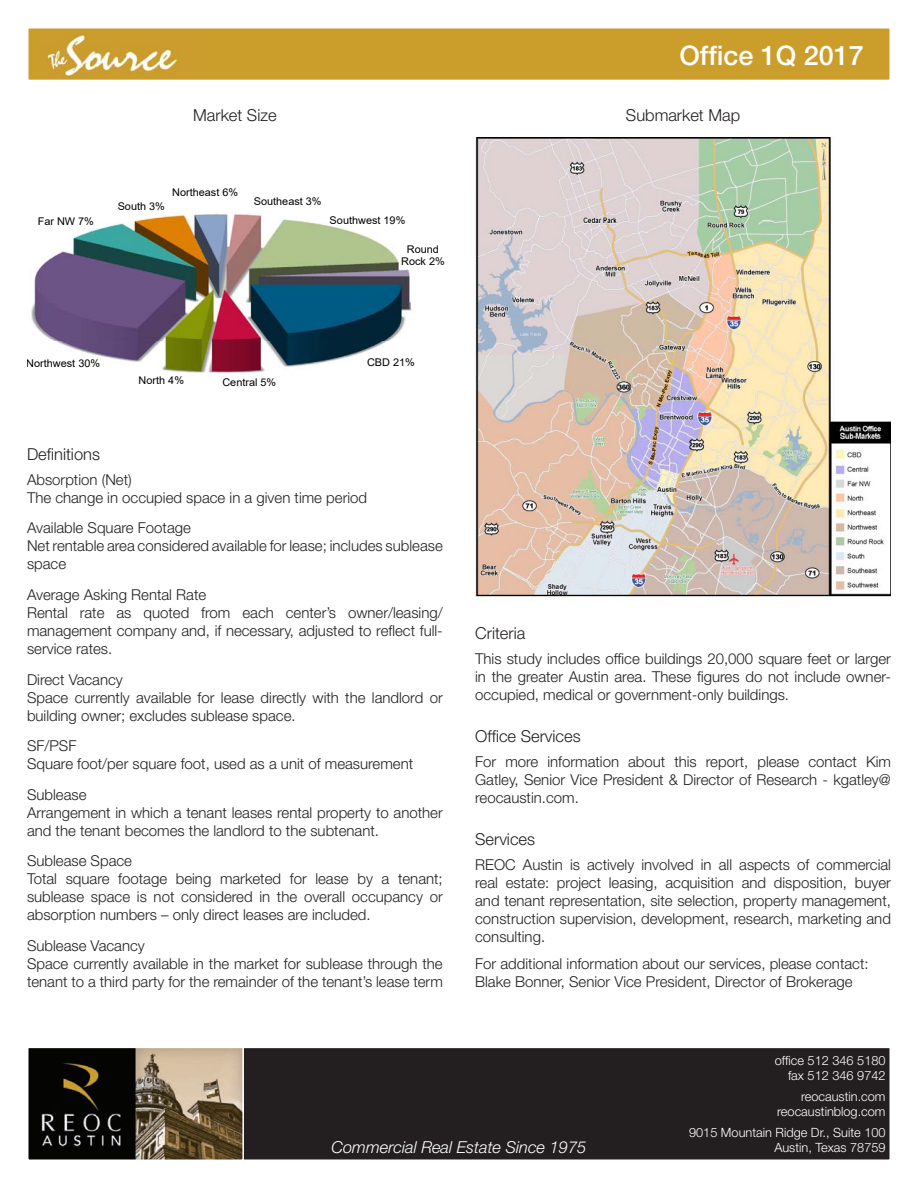
<style>
.page{position:relative;width:918px;height:1188px;background:#fff}
.page>*{position:absolute;margin:0;border:0;box-sizing:border-box;transform-origin:0 0}
.t1{font:500 27px "Helvetica Neue";color:#fff}
.t2{font:300 16.5px "Helvetica Neue";color:#231f20}
.t3{font:italic 300 16.5px "Helvetica Neue";color:#fff}
.t4{font:300 15px/18px "Helvetica Neue";color:#231f20;text-align:justify}
.t5{font:300 12.75px "Helvetica Neue";color:#fff}
.t6{font:10.65px/12.1px "Arial";color:#000;text-align:center}
</style>
<div class="page">
<div style="left:28px;top:1047px;width:862px;height:113px;background:#231f20"></div>
<div style="left:27px;top:1047px;width:864px;height:114px;border:2px solid #fff"></div>
<div style="left:27px;top:27px;width:864px;height:54px;background:#cb9e2c;border:2px solid #fff"></div>
<img style="left:30px;top:1050px;width:211px;height:108px">
<div style="left:27px;top:1047px;width:217px;height:114px;border:2px solid #fff"></div>
<img style="left:31px;top:211px;width:381px;height:162px">
<img style="left:475px;top:138px;width:416px;height:461px">
<img style="left:44px;top:34px;width:135px;height:43px">
<p class="t2" style="left:193px;top:105px;width:85px">Market Size</p>
<p class="t6" style="left:38px;top:215px;width:58px">Far NW 7%</p>
<p class="t6" style="left:118px;top:200px;width:49px">South 3%</p>
<p class="t6" style="left:172px;top:186px;width:68px">Northeast 6%</p>
<p class="t6" style="left:254px;top:195px;width:69px">Southeast 3%</p>
<p class="t6" style="left:330px;top:214px;width:77px">Southwest 19%</p>
<p class="t6" style="left:401px;top:243px;width:45px">Round<br>Rock 2%</p>
<p class="t1" style="left:679px;top:39px;width:186px">Office 1Q 2017</p>
<p class="t2" style="left:626px;top:105px;width:116px">Submarket Map</p>
<p class="t6" style="left:26px;top:357px;width:75px">Northwest 30%</p>
<p class="t6" style="left:139px;top:374px;width:47px">North 4%</p>
<p class="t6" style="left:222px;top:376px;width:55px">Central 5%</p>
<p class="t6" style="left:367px;top:356px;width:49px">CBD 21%</p>
<p class="t2" style="left:27px;top:444px;width:75px">Definitions</p>
<p class="t4" style="left:27px;top:470px;width:106px">Absorption (Net)</p>
<p class="t4" style="left:27px;top:488px;width:342px">The change in occupied space in a given time period</p>
<p class="t4" style="left:27px;top:519px;width:165px">Available Square Footage</p>
<p class="t4" style="left:27px;top:537px;width:417px">Net rentable area considered available for lease; includes sublease space</p>
<p class="t4" style="left:27px;top:585px;width:181px">Average Asking Rental Rate</p>
<p class="t4" style="left:27px;top:603px;width:417px">Rental rate as quoted from each center’s owner/leasing/ management company and, if necessary, adjusted to reflect full&shy;service rates.</p>
<p class="t4" style="left:27px;top:670px;width:97px">Direct Vacancy</p>
<p class="t4" style="left:27px;top:688px;width:417px">Space currently available for lease directly with the landlord or building owner; excludes sublease space.</p>
<p class="t4" style="left:27px;top:736px;width:51px">SF/PSF</p>
<p class="t4" style="left:27px;top:754px;width:388px">Square foot/per square foot, used as a unit of measurement</p>
<p class="t4" style="left:27px;top:785px;width:61px">Sublease</p>
<p class="t4" style="left:27px;top:803px;width:417px">Arrangement in which a tenant leases rental property to another and the tenant becomes the landlord to the subtenant.</p>
<p class="t4" style="left:27px;top:852px;width:107px">Sublease Space</p>
<p class="t4" style="left:27px;top:870px;width:417px">Total square footage being marketed for lease by a tenant; sublease space is not considered in the overall occupancy or absorption numbers – only direct leases are included.</p>
<p class="t4" style="left:27px;top:936px;width:119px">Sublease Vacancy</p>
<p class="t4" style="left:27px;top:954px;width:417px">Space currently available in the market for sublease through the tenant to a third party for the remainder of the tenant’s lease term</p>
<p class="t2" style="left:475px;top:623px;width:52px">Criteria</p>
<p class="t4" style="left:475px;top:649px;width:417px">This study includes office buildings 20,000 square feet or larger in the greater Austin area. These figures do not include owner&shy;occupied, medical or government-only buildings.</p>
<p class="t2" style="left:475px;top:726px;width:107px">Office Services</p>
<p class="t4" style="left:475px;top:753px;width:417px">For more information about this report, please contact Kim Gatley, Senior Vice President &amp; Director of Research - kgatley@ reocaustin.com.</p>
<p class="t2" style="left:475px;top:830px;width:61px">Services</p>
<p class="t4" style="left:475px;top:856px;width:417px">REOC Austin is actively involved in all aspects of commercial real estate: project leasing, acquisition and disposition, buyer and tenant representation, site selection, property management, construction supervision, development, research, marketing and consulting.</p>
<p class="t4" style="left:475px;top:955px;width:395px">For additional information about our services, please contact:</p>
<p class="t4" style="left:475px;top:973px;width:379px">Blake Bonner, Senior Vice President, Director of Brokerage</p>
<p class="t3" style="left:332px;top:1138px;width:256px">Commercial Real Estate Since 1975</p>
<p class="t5" style="left:775px;top:1053px;width:112px">office 512 346 5180</p>
<p class="t5" style="left:788px;top:1068px;width:99px">fax 512 346 9742</p>
<p class="t5" style="left:801px;top:1089px;width:86px">reocaustin.com</p>
<p class="t5" style="left:777px;top:1104px;width:110px">reocaustinblog.com</p>
<p class="t5" style="left:689px;top:1125px;width:198px">9015 Mountain Ridge Dr., Suite 100</p>
<p class="t5" style="left:774px;top:1140px;width:113px">Austin, Texas 78759</p>
</div>
